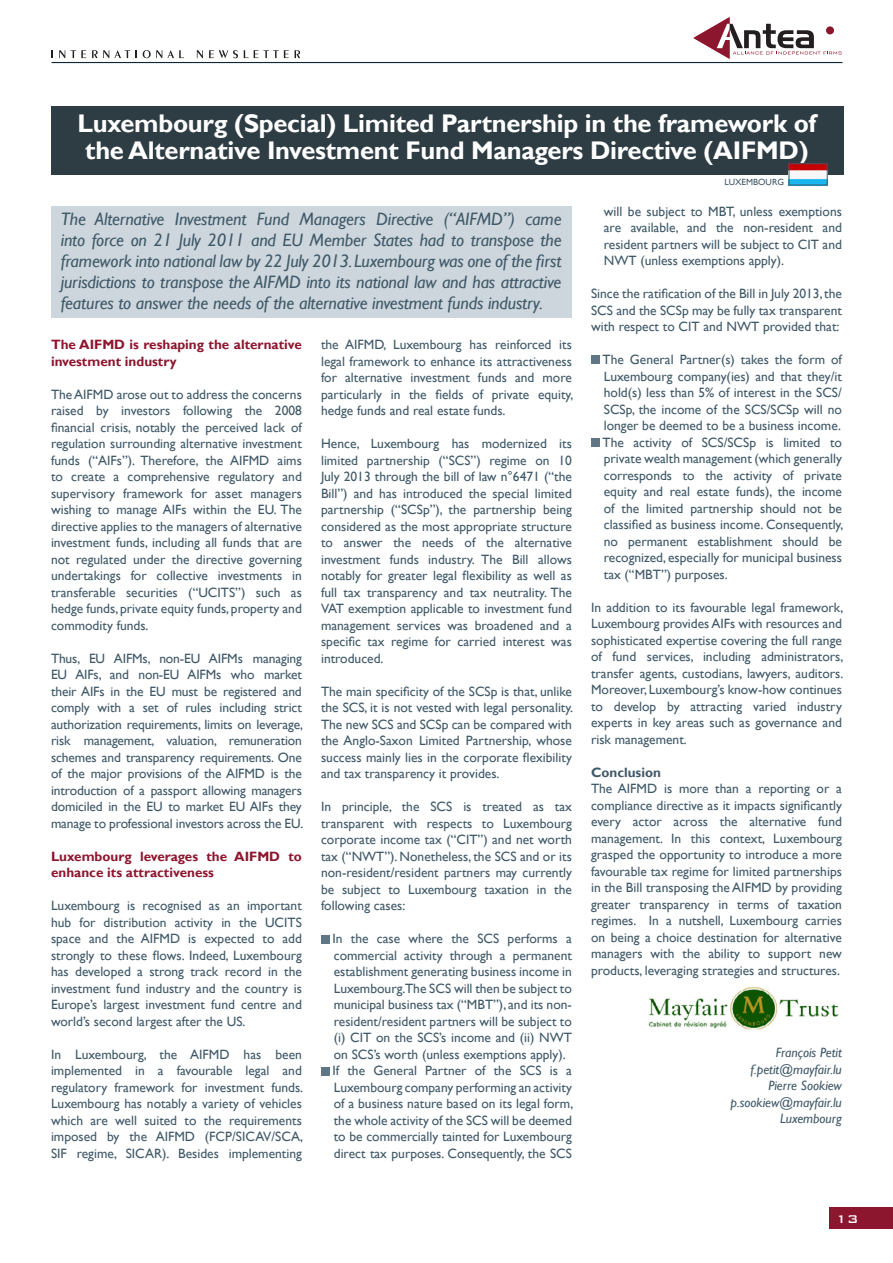
<style>
.page{position:relative;width:893px;height:1263px;background:#fff}
.page>*{position:absolute;margin:0;border:0;box-sizing:border-box;transform-origin:0 0}
.t1{font:700 25.5px/27px "Gill Sans";letter-spacing:-.01em;color:#fff;text-align:center}
.TEXTO_ARTÍCULOS{font:italic 18px/21px "Gill Sans";letter-spacing:-.01em;color:#405968;text-align:justify}
.t2{font:500 15px "Bank Gothic BT";color:#fff}
.TEXTO_ARTÍCULOS-2{font:13.5px/16.5px "Gill Sans";color:#405968;text-align:justify}
.TEXTO_ARTÍCULOS-3{font:700 13.5px/16.5px "Gill Sans";color:#8d162f}
.TEXTO_ARTÍCULOS-4{font:italic 13.5px "Gill Sans";color:#405968}
.TEXTO_ARTÍCULOS-5{font:700 13.5px "Gill Sans";color:#405968}
.t3{font:9px "Gill Sans";color:#405968}
.s1{color:#fff}
</style>
<div class="page">
<div style="left:829px;top:1208px;width:64px;height:21px;background:#8d162f"></div>
<div style="left:51px;top:106px;width:792px;height:68px;background:#2e3d44"></div>
<img style="left:791px;top:166px;width:34px;height:17px">
<div style="left:51px;top:206px;width:521px;height:112px;background:#cdd6dd"></div>
<div style="left:321px;top:935px;width:9px;height:8px;background:#5f7685"></div>
<div style="left:321px;top:1067px;width:9px;height:8px;background:#5f7685"></div>
<div style="left:591px;top:356px;width:9px;height:8px;background:#5f7685"></div>
<div style="left:591px;top:438px;width:9px;height:9px;background:#5f7685"></div>
<img style="left:648px;top:988px;width:191px;height:42px">
<svg style="left:59px;top:50px;width:6px;height:8px"></svg>
<svg style="left:71px;top:50px;width:15px;height:8px"></svg>
<svg style="left:92px;top:50px;width:45px;height:8px"></svg>
<svg style="left:143px;top:50px;width:41px;height:8px"></svg>
<svg style="left:197px;top:50px;width:6px;height:8px"></svg>
<svg style="left:209px;top:50px;width:29px;height:8px"></svg>
<svg style="left:244px;top:50px;width:45px;height:8px"></svg>
<svg style="left:295px;top:50px;width:5px;height:8px"></svg>
<svg style="left:693px;top:17px;width:148px;height:42px"></svg>
<div style="left:826px;top:26px;width:8px;height:8px;background:#8d162f;border-radius:50%"></div>
<hr style="left:52px;top:62px;width:790px;height:1px;background:#122632">
<p class="t1" style="left:77px;top:111px;width:740px">Luxembourg (Special) Limited Partnership in the framework of the Alternative Investment Fund Managers Directive (AIFMD)</p>
<p class="t3" style="left:724px;top:177px;width:61px">LUXEMBOURG</p>
<p class="TEXTO_ARTÍCULOS" style="left:61px;top:208px;width:502px">The Alternative Investment Fund Managers Directive (“AIFMD”) came into force on 21 July 2011 and EU Member States had to transpose the framework into national law by 22 July 2013. Luxembourg was one of the first jurisdictions to transpose the AIFMD into its national law and has attractive features to answer the needs of the alternative investment funds industry.</p>
<p class="TEXTO_ARTÍCULOS-3" style="left:51px;top:337px;width:252px">The AIFMD is reshaping the alternative investment industry</p>
<p class="TEXTO_ARTÍCULOS-2" style="left:51px;top:386px;width:252px">The AIFMD arose out to address the concerns raised by investors following the 2008 financial crisis, notably the perceived lack of regulation surrounding alternative investment funds (“AIFs”). Therefore, the AIFMD aims to create a comprehensive regulatory and supervisory framework for asset managers wishing to manage AIFs within the EU. The directive applies to the managers of alternative investment funds, including all funds that are not regulated under the directive governing undertakings for collective investments in transferable securities (“UCITS”) such as hedge funds, private equity funds, property and commodity funds.</p>
<p class="TEXTO_ARTÍCULOS-2" style="left:51px;top:650px;width:254px">Thus, EU AIFMs, non-EU AIFMs managing EU AIFs, and non-EU AIFMs who market their AIFs in the EU must be registered and comply with a set of rules including strict authorization requirements, limits on leverage, risk management, valuation, remuneration schemes and transparency requirements. One of the major provisions of the AIFMD is the introduction of a passport allowing managers domiciled in the EU to market EU AIFs they manage to professional investors across the EU.</p>
<p class="TEXTO_ARTÍCULOS-3" style="left:51px;top:848px;width:252px">Luxembourg leverages the AIFMD to enhance its attractiveness</p>
<p class="TEXTO_ARTÍCULOS-2" style="left:51px;top:898px;width:252px">Luxembourg is recognised as an important hub for distribution activity in the UCITS space and the AIFMD is expected to add strongly to these flows. Indeed, Luxembourg has developed a strong track record in the investment fund industry and the country is Europe’s largest investment fund centre and world’s second largest after the US.</p>
<p class="TEXTO_ARTÍCULOS-2" style="left:51px;top:1046px;width:254px">In Luxembourg, the AIFMD has been implemented in a favourable legal and regulatory framework for investment funds.<br>Luxembourg has notably a variety of vehicles which are well suited to the requirements imposed by the AIFMD (FCP/SICAV/SCA, SIF regime, SICAR). Besides implementing</p>
<p class="TEXTO_ARTÍCULOS-2" style="left:604px;top:203px;width:240px">will be subject to MBT, unless exemptions are available, and the non-resident and resident partners will be subject to CIT and NWT (unless exemptions apply).</p>
<p class="TEXTO_ARTÍCULOS-2" style="left:591px;top:286px;width:252px">Since the ratification of the Bill in July 2013, the SCS and the SCSp may be fully tax transparent with respect to CIT and NWT provided that:</p>
<p class="TEXTO_ARTÍCULOS-2" style="left:600px;top:352px;width:244px;text-align:center"><span class="s1">.</span>The General Partner(s) takes the form of Luxembourg company(ies) and that they/it hold(s) less than 5% of interest in the SCS/ SCSp, the income of the SCS/SCSp will no longer be deemed to be a business income.</p>
<p class="TEXTO_ARTÍCULOS-2" style="left:604px;top:434px;width:241px;text-indent:-4px"><span class="s1">.</span>The activity of SCS/SCSp is limited to private wealth management (which generally corresponds to the activity of private equity and real estate funds), the income of the limited partnership should not be classified as business income. Consequently, no permanent establishment should be recognized, especially for municipal business tax (“MBT”) purposes.</p>
<p class="TEXTO_ARTÍCULOS-2" style="left:591px;top:599px;width:254px">In addition to its favourable legal framework, Luxembourg provides AIFs with resources and sophisticated expertise covering the full range of fund services, including administrators, transfer agents, custodians, lawyers, auditors.<br>Moreover, Luxembourg’s know-how continues to develop by attracting varied industry experts in key areas such as governance and risk management.</p>
<p class="TEXTO_ARTÍCULOS-5" style="left:591px;top:764px;width:71px">Conclusion</p>
<p class="TEXTO_ARTÍCULOS-2" style="left:591px;top:781px;width:252px">The AIFMD is more than a reporting or a compliance directive as it impacts significantly every actor across the alternative fund management. In this context, Luxembourg grasped the opportunity to introduce a more favourable tax regime for limited partnerships in the Bill transposing the AIFMD by providing greater transparency in terms of taxation regimes. In a nutshell, Luxembourg carries on being a choice destination for alternative managers with the ability to support new products, leveraging strategies and structures.</p>
<p class="TEXTO_ARTÍCULOS-2" style="left:321px;top:337px;width:254px">the AIFMD, Luxembourg has reinforced its legal framework to enhance its attractiveness for alternative investment funds and more particularly in the fields of private equity, hedge funds and real estate funds.</p>
<p class="TEXTO_ARTÍCULOS-2" style="left:321px;top:436px;width:252px">Hence, Luxembourg has modernized its limited partnership (“SCS”) regime on 10<br>July 2013 through the bill of law n°6471 (“the Bill”) and has introduced the special limited partnership (“SCSp”), the partnership being considered as the most appropriate structure to answer the needs of the alternative investment funds industry. The Bill allows notably for greater legal flexibility as well as full tax transparency and tax neutrality. The VAT exemption applicable to investment fund management services was broadened and a specific tax regime for carried interest was introduced.</p>
<p class="TEXTO_ARTÍCULOS-2" style="left:321px;top:683px;width:254px">The main specificity of the SCSp is that, unlike the SCS, it is not vested with legal personality.<br>The new SCS and SCSp can be compared with the Anglo-Saxon Limited Partnership, whose success mainly lies in the corporate flexibility and tax transparency it provides.</p>
<p class="TEXTO_ARTÍCULOS-2" style="left:321px;top:799px;width:252px">In principle, the SCS is treated as tax transparent with respects to Luxembourg corporate income tax (“CIT”) and net worth tax (“NWT”). Nonetheless, the SCS and or its non-resident/resident partners may currently be subject to Luxembourg taxation in the following cases:</p>
<p class="TEXTO_ARTÍCULOS-2" style="left:330px;top:931px;width:244px;text-align:center"><span class="s1">.</span>In the case where the SCS performs a commercial activity through a permanent establishment generating business income in Luxembourg.The SCS will then be subject to municipal business tax (“MBT”), and its non&shy;resident/resident partners will be subject to (i) CIT on the SCS’s income and (ii) NWT on SCS’s worth (unless exemptions apply).</p>
<p class="TEXTO_ARTÍCULOS-2" style="left:330px;top:1063px;width:245px;text-align:center"><span class="s1">.</span>If the General Partner of the SCS is a Luxembourg company performing an activity of a business nature based on its legal form, the whole activity of the SCS will be deemed to be commercially tainted for Luxembourg direct tax purposes. Consequently, the SCS</p>
<p class="TEXTO_ARTÍCULOS-4" style="left:776px;top:1045px;width:68px">François Petit</p>
<p class="TEXTO_ARTÍCULOS-4" style="left:750px;top:1061px;width:93px">f.petit@mayfair.lu</p>
<p class="TEXTO_ARTÍCULOS-4" style="left:768px;top:1078px;width:75px">Pierre Sookiew</p>
<p class="TEXTO_ARTÍCULOS-4" style="left:730px;top:1094px;width:113px">p.sookiew@mayfair.lu</p>
<p class="TEXTO_ARTÍCULOS-4" style="left:780px;top:1111px;width:63px">Luxembourg</p>
<p class="t2" style="left:835px;top:1211px;width:25px">13</p>
</div>
